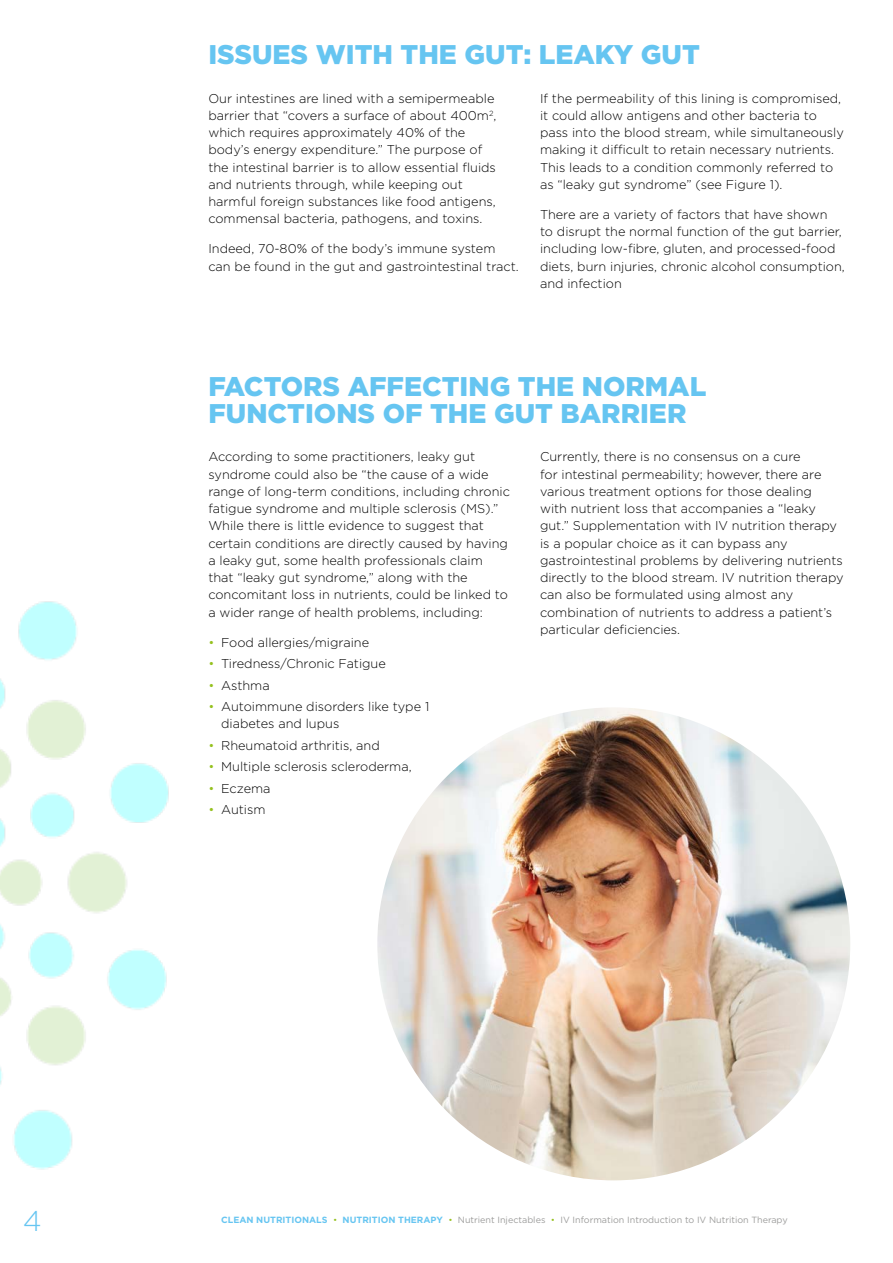
<style>
.page{position:relative;width:893px;height:1263px;background:#fff}
.page>*{position:absolute;margin:0;border:0;box-sizing:border-box;transform-origin:0 0}
.t1{font:300 28.5px "Gotham";color:#66c5f1}
.t2{font:900 27px/27px "Gotham";color:#66c5f1}
.t3{font:300 12.75px/17.2px "Gotham";color:#000}
.t4{font:9px "Gotham";color:#9d9d9c}
.s1{color:#95c11f}
.s2{font-weight:700;color:#66c5f1}
.s3{font-weight:300;color:#95c11f}
</style>
<div class="page">
<img style="left:0;top:601px;width:169px;height:569px">
<img style="left:377px;top:707px;width:473px;height:473px;border-radius:236px">
<h2 class="t2" style="left:208px;top:41px;width:493px">ISSUES WITH THE GUT: LEAKY GUT</h2>
<p class="t3" style="left:208px;top:89px;width:289px">Our intestines are lined with a semipermeable barrier that “covers a surface of about 400m<sup>2</sup>, which requires approximately 40% of the body’s energy expenditure.” The purpose of the intestinal barrier is to allow essential fluids and nutrients through, while keeping out harmful foreign substances like food antigens, commensal bacteria, pathogens, and toxins.</p>
<p class="t3" style="left:208px;top:240px;width:312px">Indeed, 70-80% of the body’s immune system can be found in the gut and gastrointestinal tract.</p>
<p class="t3" style="left:540px;top:89px;width:305px">If the permeability of this lining is compromised, it could allow antigens and other bacteria to pass into the blood stream, while simultaneously making it difficult to retain necessary nutrients.<br>This leads to a condition commonly referred to as “leaky gut syndrome” (see Figure 1).</p>
<p class="t3" style="left:540px;top:205px;width:306px">There are a variety of factors that have shown<br>to disrupt the normal function of the gut barrier, including low-fibre, gluten, and processed-food diets, burn injuries, chronic alcohol consumption, and infection</p>
<h2 class="t2" style="left:208px;top:372px;width:500px">FACTORS AFFECTING THE NORMAL<br>FUNCTIONS OF THE GUT BARRIER</h2>
<p class="t3" style="left:208px;top:448px;width:303px">According to some practitioners, leaky gut syndrome could also be “the cause of a wide range of long-term conditions, including chronic fatigue syndrome and multiple sclerosis (MS).” While there is little evidence to suggest that certain conditions are directly caused by having a leaky gut, some health professionals claim that “leaky gut syndrome,” along with the concomitant loss in nutrients, could be linked to a wider range of health problems, including:</p>
<p class="t3" style="left:208px;top:633px;width:162px"><span class="s1">•</span> Food allergies/migraine</p>
<p class="t3" style="left:208px;top:655px;width:179px"><span class="s1">•</span> Tiredness/Chronic Fatigue</p>
<p class="t3" style="left:208px;top:676px;width:63px"><span class="s1">•</span> Asthma</p>
<p class="t3" style="left:221px;top:698px;width:210px;text-indent:-13px"><span class="s1">•</span> Autoimmune disorders like type 1 diabetes and lupus</p>
<p class="t3" style="left:208px;top:736px;width:173px"><span class="s1">•</span> Rheumatoid arthritis, and</p>
<p class="t3" style="left:208px;top:758px;width:205px"><span class="s1">•</span> Multiple sclerosis scleroderma,</p>
<p class="t3" style="left:208px;top:779px;width:64px"><span class="s1">•</span> Eczema</p>
<p class="t3" style="left:208px;top:801px;width:59px"><span class="s1">•</span> Autism</p>
<p class="t3" style="left:540px;top:448px;width:305px">Currently, there is no consensus on a cure<br>for intestinal permeability; however, there are various treatment options for those dealing<br>with nutrient loss that accompanies a “leaky gut.” Supplementation with IV nutrition therapy is a popular choice as it can bypass any gastrointestinal problems by delivering nutrients directly to the blood stream. IV nutrition therapy can also be formulated using almost any combination of nutrients to address a patient’s particular deficiencies.</p>
<h1 class="t1" style="left:23px;top:1202px;width:20px">4</h1>
<p class="t4" style="left:221px;top:1214px;width:568px"><span class="s2">CLEAN NUTRITIONALS</span> <span class="s3">•</span> <span class="s2">NUTRITION THERAPY</span> <span class="s3">•</span> Nutrient Injectables <span class="s3">•</span> IV Information Introduction to IV Nutrition Therapy</p>
</div>
